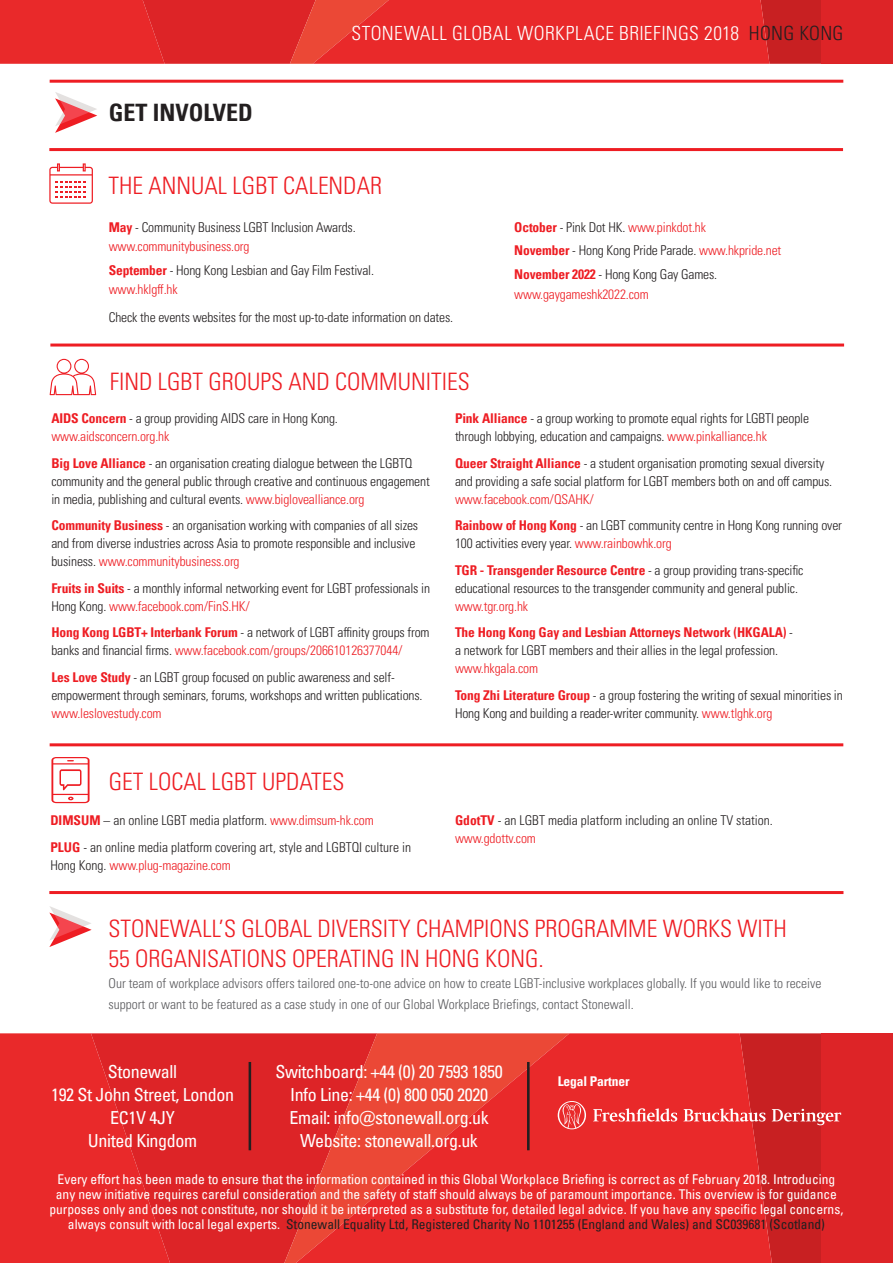
<style>
.page{position:relative;width:893px;height:1263px;background:#fff}
.page>*{position:absolute;margin:0;border:0;box-sizing:border-box;transform-origin:0 0}
.t1{font:300 condensed 24px/30px "Univers LT Pro";color:#ee1d23}
.t2{font:700 condensed 24px "Univers LT Pro";color:#231f20}
.t3{font:300 condensed 19.5px "Univers LT Pro";letter-spacing:.02em;color:#fff}
.t4{font:condensed 18px/23.2px "Univers LT Pro";letter-spacing:-.02em;color:#fff;text-align:center}
.t5{font:300 condensed 13.5px/18px "Univers LT Pro";letter-spacing:-.01em;color:#231f20}
.t6{font:condensed 13.5px/15px "Univers LT Pro";color:#fff;text-align:center}
.t7{font:300 condensed 13.5px/21px "Univers LT Pro";color:#5c5c5f}
.t8{font:300 condensed 13.5px "Univers LT Pro";letter-spacing:-.01em;color:#ee1d23}
.t9{font:700 condensed 13.5px/26.5px "Univers LT Pro";letter-spacing:-.01em;color:#ee1d23}
.t10{font:700 condensed 13.5px "Univers LT Pro";letter-spacing:-.01em;color:#fff}
.s1{color:#231f20}
.s2{font-weight:700;color:#ee1d23}
.s3{color:#ee1d23}
.s4{font-weight:300}
.s5{font-weight:300;color:#231f20}
</style>
<div class="page">
<hr style="left:50px;top:343px;width:794px;height:3px;background:#ee1d23">
<hr style="left:50px;top:743px;width:793px;height:3px;background:#ee1d23">
<hr style="left:50px;top:80px;width:793px;height:3px;background:#ee1d23">
<svg style="left:55px;top:92px;width:42px;height:41px"></svg>
<hr style="left:49px;top:148px;width:794px;height:3px;background:#ee1d23">
<hr style="left:49px;top:891px;width:794px;height:3px;background:#ee1d23">
<svg style="left:49px;top:906px;width:43px;height:41px"></svg>
<svg style="left:0;top:0;width:821px;height:64px;background:#e42a2a"></svg>
<div style="left:821px;top:0;width:72px;height:64px;background:#dd2427"></div>
<div style="left:170px;top:1033px;width:114px;height:230px;background:#dd2427"></div>
<svg style="left:284px;top:1033px;width:12px;height:230px;background:#dd2628"></svg>
<svg style="left:296px;top:1033px;width:387px;height:230px;background:#e8312d"></svg>
<svg style="left:0;top:1033px;width:170px;height:230px;background:#e62829"></svg>
<hr style="left:527px;top:1062px;width:3px;height:88px;background:#231f20">
<hr style="left:249px;top:1062px;width:2px;height:88px;background:#231f20">
<svg style="left:683px;top:1033px;width:210px;height:230px;background:#db282a"></svg>
<svg style="left:593px;top:1108px;width:84px;height:13px"></svg>
<svg style="left:558px;top:1101px;width:28px;height:28px"></svg>
<svg style="left:49px;top:163px;width:44px;height:41px"></svg>
<svg style="left:50px;top:359px;width:46px;height:36px"></svg>
<svg style="left:51px;top:757px;width:39px;height:46px"></svg>
<h1 class="t2" style="left:109px;top:98px;width:145px">GET INVOLVED</h1>
<h2 class="t3" style="left:351px;top:20px;width:494px">STONEWALL GLOBAL WORKPLACE BRIEFINGS 2018 <span class="s1">HONG KONG</span></h2>
<h1 class="t1" style="left:109px;top:170px;width:275px">THE ANNUAL LGBT CALENDAR</h1>
<p class="t5" style="left:109px;top:216px;width:248px;line-height:19.5px"><span class="s2">May</span> - Community Business LGBT Inclusion Awards. <span class="s3">www.communitybusiness.org</span></p>
<p class="t5" style="left:109px;top:260px;width:267px;line-height:19.5px"><span class="s2">September</span> - Hong Kong Lesbian and Gay Film Festival. <span class="s3">www.hklgff.hk</span></p>
<p class="t5" style="left:109px;top:308px;width:346px">Check the events websites for the most up-to-date information on dates.</p>
<h1 class="t1" style="left:110px;top:365px;width:362px">FIND LGBT GROUPS AND COMMUNITIES</h1>
<p class="t5" style="left:514px;top:214px;width:269px;line-height:23.7px"><span class="s2">October</span> - Pink Dot HK. <span class="s3">www.pinkdot.hk<br></span><span class="s2">November</span> - Hong Kong Pride Parade. <span class="s3">www.hkpride.net<br></span><span class="s2">November 2022</span> - Hong Kong Gay Games.</p>
<p class="t8" style="left:514px;top:285px;width:136px">www.gaygameshk2022.com</p>
<p class="t5" style="left:51px;top:409px;width:288px"><span class="s2">AIDS Concern</span> - a group providing AIDS care in Hong Kong. <span class="s3">www.aidsconcern.org.hk</span></p>
<p class="t5" style="left:51px;top:453px;width:380px"><span class="s2">Big Love Alliance</span> - an organisation creating dialogue between the LGBTQ community and the general public through creative and continuous engagement in media, publishing and cultural events. <span class="s3">www.biglovealliance.org</span></p>
<p class="t5" style="left:51px;top:516px;width:368px"><span class="s2">Community Business</span> - an organisation working with companies of all sizes and from diverse industries across Asia to promote responsible and inclusive business. <span class="s3">www.communitybusiness.org</span></p>
<p class="t5" style="left:51px;top:578px;width:380px"><span class="s2">Fruits in Suits</span> - a monthly informal networking event for LGBT professionals in<br>Hong Kong. <span class="s3">www.facebook.com/FinS.HK/</span></p>
<p class="t5" style="left:51px;top:623px;width:380px"><span class="s2">Hong Kong LGBT+ Interbank Forum</span> - a network of LGBT affinity groups from banks and financial firms. <span class="s3">www.facebook.com/groups/206610126377044/</span></p>
<p class="t5" style="left:51px;top:667px;width:373px"><span class="s2">Les Love Study</span> - an LGBT group focused on public awareness and self&shy;empowerment through seminars, forums, workshops and written publications.</p>
<p class="t8" style="left:51px;top:704px;width:112px">www.leslovestudy.com</p>
<h1 class="t1" style="left:109px;top:765px;width:237px">GET LOCAL LGBT UPDATES</h1>
<p class="t5" style="left:50px;top:806px;width:362px;line-height:26.5px"><span class="s2">DIMSUM</span> – an online LGBT media platform. <span class="s3">www.dimsum-hk.com<br></span><span class="s2">PLUG</span> - an online media platform covering art, style and LGBTQI culture in</p>
<p class="t8" style="left:50px;top:856px;width:182px"><span class="s1">Hong Kong.</span> www.plug-magazine.com</p>
<p class="t5" style="left:455px;top:408px;width:356px"><span class="s2">Pink Alliance</span> - a group working to promote equal rights for LGBTI people through lobbying, education and campaigns. <span class="s3">www.pinkalliance.hk</span></p>
<p class="t5" style="left:455px;top:453px;width:379px"><span class="s2">Queer Straight Alliance</span> - a student organisation promoting sexual diversity and providing a safe social platform for LGBT members both on and off campus.</p>
<p class="t5" style="left:455px;top:485px;width:388px;line-height:26.5px"><span class="s3">www.facebook.com/QSAHK/<br></span><span class="s2">Rainbow of Hong Kong</span> - an LGBT community centre in Hong Kong running over</p>
<p class="t5" style="left:455px;top:529px;width:350px;line-height:26.5px">100 activities every year. <span class="s3">www.rainbowhk.org<br></span><span class="s2">TGR - Transgender Resource Centre</span> - a group providing trans-specific</p>
<p class="t5" style="left:455px;top:578px;width:344px">educational resources to the transgender community and general public.</p>
<p class="t9" style="left:455px;top:592px;width:340px"><span class="s4">www.tgr.org.hk<br></span>The Hong Kong Gay and Lesbian Attorneys Network (HKGALA) <span class="s5">-</span></p>
<p class="t5" style="left:455px;top:640px;width:325px">a network for LGBT members and their allies in the legal profession.</p>
<p class="t5" style="left:455px;top:654px;width:389px;line-height:26.5px"><span class="s3">www.hkgala.com<br></span><span class="s2">Tong Zhi Literature Group</span> - a group fostering the writing of sexual minorities in</p>
<p class="t5" style="left:455px;top:703px;width:319px">Hong Kong and building a reader-writer community. <span class="s3">www.tlghk.org</span></p>
<p class="t5" style="left:455px;top:811px;width:319px"><span class="s2">GdotTV</span> - an LGBT media platform including an online TV station. <span class="s3">www.gdottv.com</span></p>
<h1 class="t1" style="left:109px;top:912px;width:680px">STONEWALL’S GLOBAL DIVERSITY CHAMPIONS PROGRAMME WORKS WITH<br>55 ORGANISATIONS OPERATING IN HONG KONG.</h1>
<p class="t7" style="left:109px;top:972px;width:714px">Our team of workplace advisors offers tailored one-to-one advice on how to create LGBT-inclusive workplaces globally. If you would like to receive support or want to be featured as a case study in one of our Global Workplace Briefings, contact Stonewall.</p>
<h3 class="t4" style="left:275px;top:1059px;width:229px">Switchboard: +44 (0) 20 7593 1850<br>Info Line: +44 (0) 800 050 2020<br>Email: info@stonewall.org.uk<br>Website: stonewall.org.uk</h3>
<h3 class="t4" style="left:51px;top:1059px;width:184px">Stonewall<br>192 St John Street, London<br>EC1V 4JY<br>United Kingdom</h3>
<p class="t10" style="left:558px;top:1072px;width:73px">Legal Partner</p>
<p class="t6" style="left:49px;top:1171px;width:795px">Every effort has been made to ensure that the information contained in this Global Workplace Briefing is correct as of February 2018. Introducing any new initiative requires careful consideration and the safety of staff should always be of paramount importance. This overview is for guidance purposes only and does not constitute, nor should it be interpreted as a substitute for, detailed legal advice. If you have any specific legal concerns, always consult with local legal experts. <span class="s1">Stonewall Equality Ltd, Registered Charity No 1101255 (England and Wales) and SC039681 (Scotland)</span></p>
</div>
